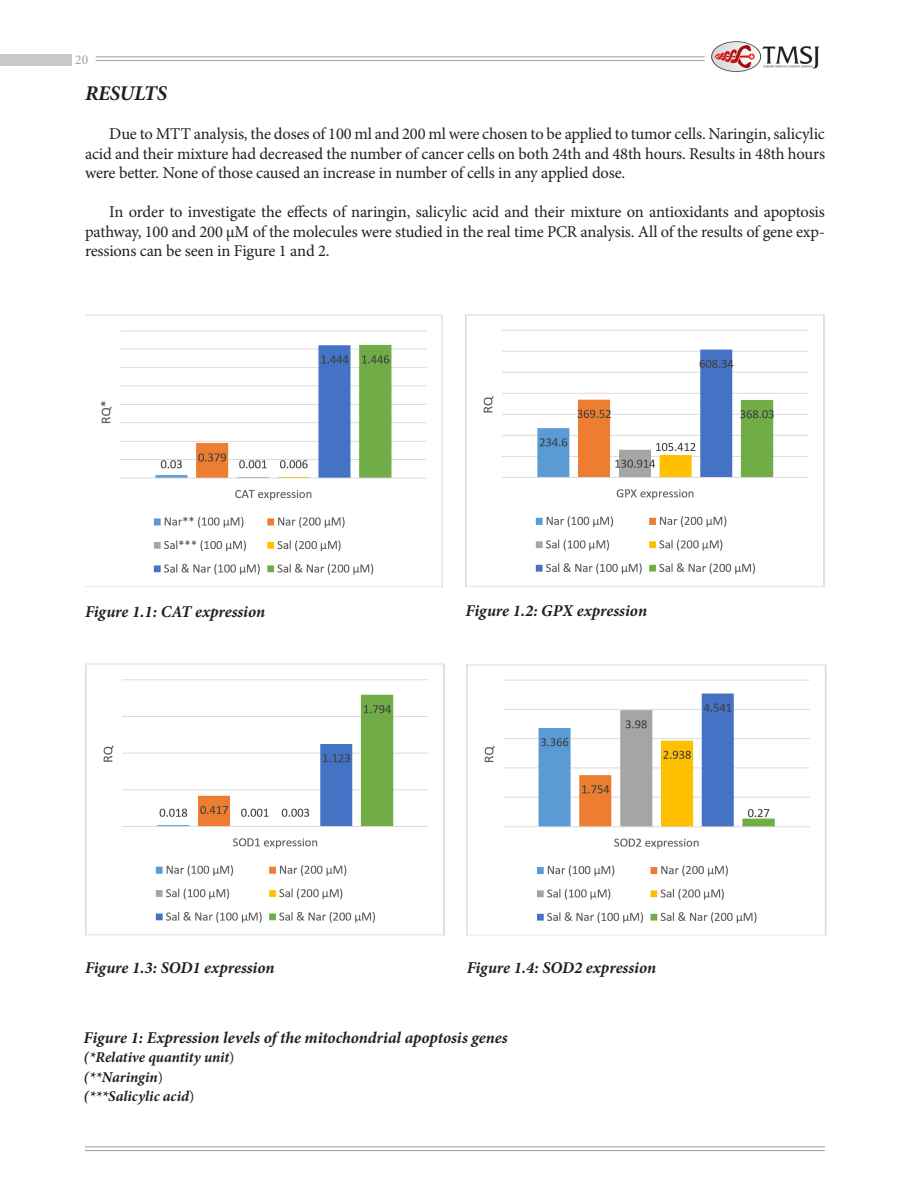
<style>
.page{position:relative;width:910px;height:1191px;background:#fff}
.page>*{position:absolute;margin:0;border:0;box-sizing:border-box;transform-origin:0 0}
.t1{font:italic 700 21px "Minion Pro";letter-spacing:-.01em;color:#231f20}
.t2{font:16.5px/19.5px "Minion Pro";letter-spacing:-.01em;color:#231f20;text-align:justify}
.t3{font:italic 700 16.5px "Minion Pro";letter-spacing:-.005em;color:#231f20}
.t4{font:italic 700 15px "Minion Pro";letter-spacing:-.005em;color:#231f20}
.t5{font:13.5px "Minion Pro";color:#9d9fa2}
.s1{font-weight:400;font-style:normal}
</style>
<div class="page">
<img style="left:711px;top:41px;width:107px;height:31px">
<hr style="left:96px;top:60px;width:609px;height:1px;background:#9d9fa2">
<hr style="left:96px;top:56px;width:609px;height:1px;background:#9d9fa2">
<hr style="left:85px;top:1150px;width:740px;height:1px;background:#9d9fa2">
<hr style="left:85px;top:1146px;width:740px;height:1px;background:#9d9fa2">
<div style="left:0;top:54px;width:71px;height:11px;background:#c7c8ca"></div>
<img style="left:85px;top:315px;width:357px;height:272px">
<img style="left:466px;top:315px;width:359px;height:272px">
<img style="left:85px;top:663px;width:359px;height:272px">
<img style="left:467px;top:664px;width:359px;height:271px">
<p class="t5" style="left:75px;top:51px;width:14px">20</p>
<p class="t1" style="left:85px;top:79px;width:84px">RESULTS</p>
<p class="t2" style="left:85px;top:124px;width:741px;text-indent:24px">Due to MTT analysis, the doses of 100 ml and 200 ml were chosen to be applied to tumor cells. Naringin, salicylic acid and their mixture had decreased the number of cancer cells on both 24th and 48th hours. Results in 48th hours were better. None of those caused an increase in number of cells in any applied dose.</p>
<p class="t2" style="left:85px;top:202px;width:741px;text-indent:24px">In order to investigate the effects of naringin, salicylic acid and their mixture on antioxidants and apoptosis pathway, 100 and 200 µM of the molecules were studied in the real time PCR analysis. All of the results of gene exp&shy;ressions can be seen in Figure 1 and 2.</p>
<p class="t3" style="left:85px;top:599px;width:182px">Figure 1.1: CAT expression</p>
<p class="t3" style="left:466px;top:598px;width:183px">Figure 1.2: GPX expression</p>
<p class="t3" style="left:85px;top:955px;width:191px">Figure 1.3: SOD1 expression</p>
<p class="t3" style="left:467px;top:955px;width:191px">Figure 1.4: SOD2 expression</p>
<p class="t3" style="left:84px;top:1026px;width:426px">Figure 1: Expression levels of the mitochondrial apoptosis genes</p>
<p class="t4" style="left:84px;top:1047px;width:152px">(*Relative quantity unit<span class="s1">)</span></p>
<p class="t4" style="left:84px;top:1066px;width:81px">(**Naringin<span class="s1">)</span></p>
<p class="t4" style="left:84px;top:1086px;width:112px">(***Salicylic acid<span class="s1">)</span></p>
</div>
